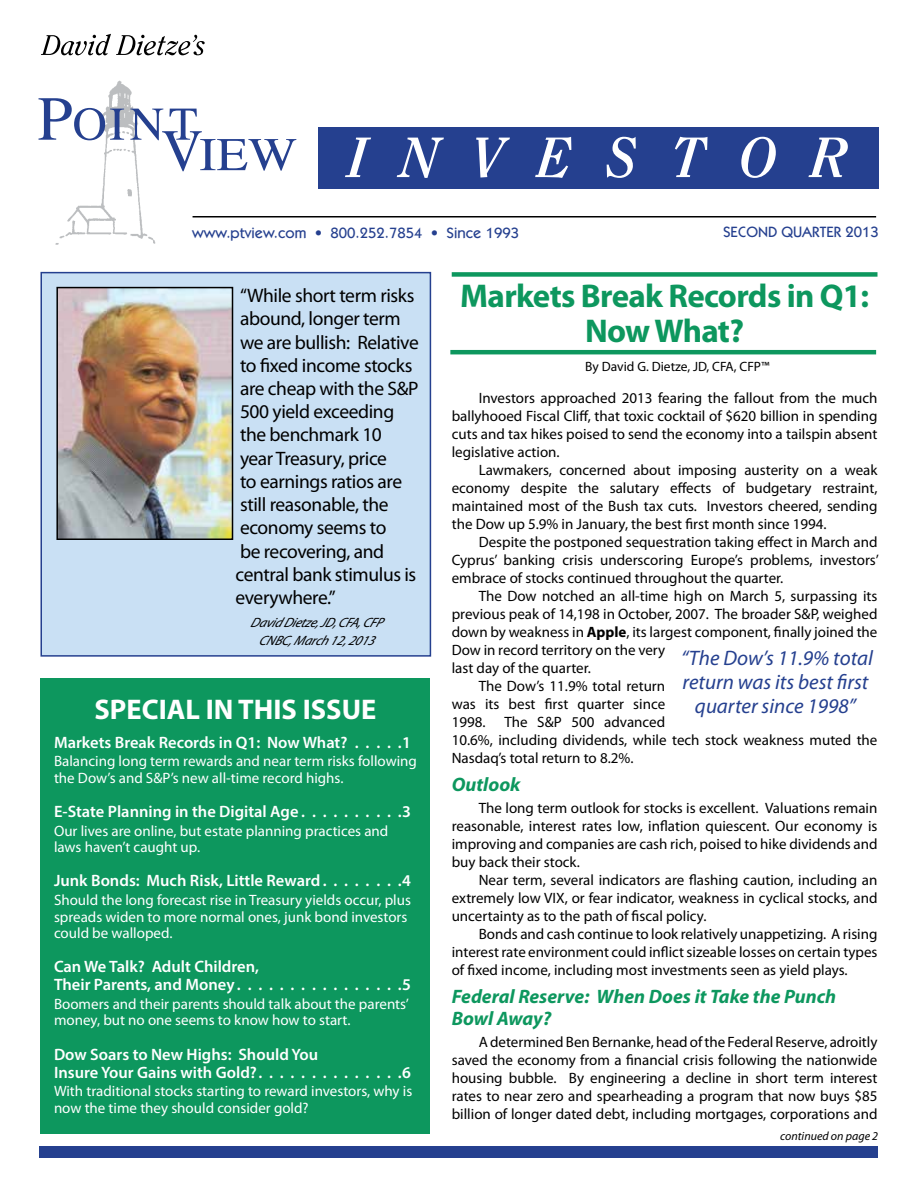
<style>
.page{position:relative;width:918px;height:1188px;background:#fff}
.page>*{position:absolute;margin:0;border:0;box-sizing:border-box;transform-origin:0 0}
.t1{font:700 33px/34.5px "Myriad Pro";letter-spacing:-.02em;color:#0d975e;text-align:center}
.t2{font:700 28.5px "Myriad Pro";color:#fff}
.t3{font:italic 21px/24px "Myriad Pro";color:#25408f;text-align:center}
.t4{font:19.5px/23.2px "Myriad Pro";letter-spacing:-.02em;color:#000}
.t5{font:italic 700 19.5px/21.8px "Myriad Pro";color:#0d975e}
.t6{font:600 16.5px/18px "Myriad Pro";color:#fff}
.t7{font:15px/18px "Myriad Pro";color:#000;text-align:justify}
.t8{font:15px/16.5px "Myriad Pro";color:#fff}
.t9{font:500 15px "Itc Kabel";color:#25408f}
.t10{font:italic 13.5px/18px "Myriad Pro";color:#000;text-align:center}
.t11{font:13.5px "Myriad Pro";color:#000}
.t12{font:italic 12px "Myriad Pro";color:#000}
.s1{font-weight:700}
</style>
<div class="page">
<div style="left:40px;top:272px;width:391px;height:385px;background:#c9e0f4;border:2px solid #25408f"></div>
<div style="left:318px;top:127px;width:561px;height:62px;background:#25408f"></div>
<svg style="left:345px;top:138px;width:26px;height:39px"></svg>
<svg style="left:397px;top:138px;width:47px;height:40px"></svg>
<svg style="left:476px;top:138px;width:34px;height:40px"></svg>
<svg style="left:535px;top:137px;width:36px;height:41px"></svg>
<svg style="left:607px;top:137px;width:29px;height:41px"></svg>
<svg style="left:675px;top:137px;width:33px;height:40px"></svg>
<svg style="left:741px;top:137px;width:35px;height:41px"></svg>
<svg style="left:808px;top:138px;width:40px;height:39px"></svg>
<img style="left:55px;top:80px;width:117px;height:165px">
<svg style="left:39px;top:98px;width:85px;height:42px"></svg>
<svg style="left:130px;top:109px;width:166px;height:62px"></svg>
<svg style="left:41px;top:34px;width:164px;height:21px"></svg>
<div style="left:40px;top:678px;width:390px;height:456px;background:#0d975e"></div>
<hr style="left:193px;top:216px;width:683px;height:2px;background:#000">
<div style="left:40px;top:1146px;width:838px;height:12px;background:#25408f"></div>
<div style="left:452px;top:272px;width:425px;height:5px;background:#0d975e"></div>
<hr style="left:450px;top:350px;width:426px;height:4px;background:#0d975e">
<img style="left:59px;top:290px;width:171px;height:247px">
<div style="left:56px;top:287px;width:177px;height:253px;border:2px solid #000"></div>
<p class="t9" style="left:192px;top:224px;width:328px">www.ptview.com • 800.252.7854 • Since 1993</p>
<p class="t9" style="left:723px;top:223px;width:157px">SECOND QUARTER 2013</p>
<p class="t4" style="left:235px;top:284px;width:185px">“While short term risks abound, longer term we are bullish: Relative to fixed income stocks are cheap with the S&amp;P<br>500 yield exceeding the benchmark 10<br>year Treasury, price<br>to earnings ratios are still reasonable, the economy seems to<br>be recovering, and central bank stimulus is everywhere.”</p>
<h1 class="t1" style="left:460px;top:278px;width:410px">Markets Break Records in Q1:<br>Now What?</h1>
<p class="t11" style="left:585px;top:358px;width:186px">By David G. Dietze, JD, CFA, CFP™</p>
<p class="t7" style="left:452px;top:388px;width:427px;text-indent:27px">Investors approached 2013 fearing the fallout from the much ballyhooed Fiscal Cliff, that toxic cocktail of $620 billion in spending cuts and tax hikes poised to send the economy into a tailspin absent legislative action.</p>
<p class="t7" style="left:452px;top:460px;width:427px;text-indent:27px">Lawmakers, concerned about imposing austerity on a weak economy despite the salutary effects of budgetary restraint, maintained most of the Bush tax cuts. Investors cheered, sending the Dow up 5.9% in January, the best first month since 1994.</p>
<p class="t7" style="left:452px;top:532px;width:429px;text-indent:27px">Despite the postponed sequestration taking effect in March and Cyprus’ banking crisis underscoring Europe’s problems, investors’ embrace of stocks continued throughout the quarter.</p>
<p class="t7" style="left:479px;top:586px;width:400px">The Dow notched an all-time high on March 5, surpassing its</p>
<p class="t7" style="left:452px;top:604px;width:427px">previous peak of 14,198 in October, 2007. The broader S&amp;P, weighed</p>
<p class="t7" style="left:452px;top:622px;width:427px">down by weakness in <span class="s1">Apple</span>, its largest component, finally joined the</p>
<p class="t7" style="left:452px;top:640px;width:215px">Dow in record territory on the very</p>
<p class="t7" style="left:452px;top:658px;width:141px">last day of the quarter.</p>
<p class="t7" style="left:479px;top:676px;width:188px">The Dow’s 11.9% total return</p>
<p class="t7" style="left:452px;top:694px;width:215px">was its best first quarter since</p>
<p class="t7" style="left:452px;top:712px;width:35px">1998.</p>
<p class="t10" style="left:250px;top:613px;width:140px">DavidDietze, JD, CFA, CFP<br>CNBC, March12, 2013</p>
<h3 class="t3" style="left:681px;top:645px;width:193px">“The Dow’s 11.9% total return was its best first quarter since 1998”</h3>
<h2 class="t2" style="left:95px;top:691px;width:283px">SPECIAL IN THIS ISSUE</h2>
<p class="t6" style="left:54px;top:733px;width:295px">Markets Break Records in Q1: Now What?</p>
<p class="t6" style="left:402px;top:733px;width:10px">1</p>
<p class="t8" style="left:54px;top:753px;width:364px">Balancing long term rewards and near term risks following the Dow’s and S&amp;P’s new all-time record highs.</p>
<p class="t6" style="left:54px;top:802px;width:358px">E-State Planning in the Digital Age . . . . . . . . . 3</p>
<p class="t8" style="left:54px;top:822px;width:336px">Our lives are online, but estate planning practices and laws haven’t caught up.</p>
<p class="t6" style="left:54px;top:871px;width:359px">Junk Bonds: Much Risk, Little Reward . . . . . . . 4</p>
<p class="t8" style="left:54px;top:892px;width:359px">Should the long forecast rise in Treasury yields occur, plus spreads widen to more normal ones, junk bond investors could be walloped.</p>
<p class="t6" style="left:54px;top:957px;width:358px">Can We Talk? Adult Children,<br>Their Parents, and Money . . . . . . . . . . . . . . . 5</p>
<p class="t8" style="left:54px;top:995px;width:357px">Boomers and their parents should talk about the parents’ money, but no one seems to know how to start.</p>
<p class="t6" style="left:54px;top:1045px;width:358px">Dow Soars to New Highs: Should You<br>Insure Your Gains with Gold? . . . . . . . . . . . . . 6</p>
<p class="t8" style="left:54px;top:1083px;width:360px">With traditional stocks starting to reward investors, why is now the time they should consider gold?</p>
<p class="t7" style="left:452px;top:712px;width:427px;text-align:left;text-indent:53px">The S&amp;P 500 advanced<br>10.6%, including dividends, while tech stock weakness muted the<br>Nasdaq’s total return to 8.2%.</p>
<h3 class="t5" style="left:452px;top:772px;width:70px">Outlook</h3>
<p class="t7" style="left:452px;top:799px;width:427px;text-indent:27px">The long term outlook for stocks is excellent. Valuations remain reasonable, interest rates low, inflation quiescent. Our economy is improving and companies are cash rich, poised to hike dividends and buy back their stock.</p>
<p class="t7" style="left:452px;top:871px;width:427px;text-indent:27px">Near term, several indicators are flashing caution, including an extremely low VIX, or fear indicator, weakness in cyclical stocks, and uncertainty as to the path of fiscal policy.</p>
<p class="t7" style="left:452px;top:925px;width:427px;text-indent:27px">Bonds and cash continue to look relatively unappetizing. A rising interest rate environment could inflict sizeable losses on certain types of fixed income, including most investments seen as yield plays.</p>
<h3 class="t5" style="left:452px;top:985px;width:386px">Federal Reserve: When Does it Take the Punch<br>Bowl Away?</h3>
<p class="t7" style="left:452px;top:1033px;width:427px;text-indent:27px">A determined Ben Bernanke, head of the Federal Reserve, adroitly saved the economy from a financial crisis following the nationwide housing bubble. By engineering a decline in short term interest rates to near zero and spearheading a program that now buys $85 billion of longer dated debt, including mortgages, corporations and</p>
<p class="t12" style="left:780px;top:1129px;width:99px">continued on page 2</p>
</div>
